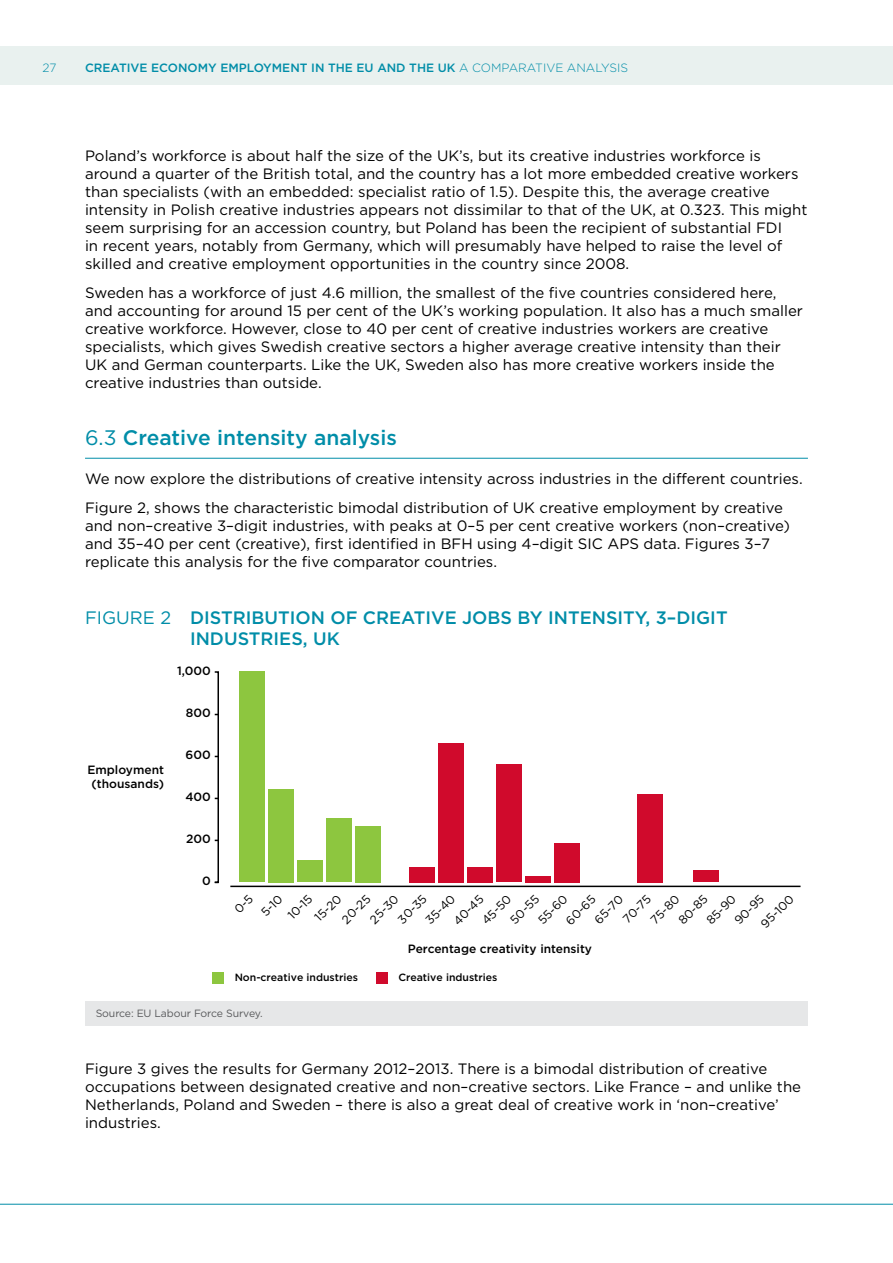
<style>
.page{position:relative;width:893px;height:1263px;background:#fff}
.page>*{position:absolute;margin:0;border:0;box-sizing:border-box;transform-origin:0 0}
.t1{font:500 21px "Gotham HTF";color:#008da8}
.t2{font:500 18px/21px "Gotham HTF";color:#008da8}
.t3{font:15px/18px "Gotham HTF";color:#000}
.t4{font:12px "Gotham HTF";color:#000}
.t5{font:500 12px/14.4px "Gotham HTF";color:#000;text-align:center}
.t6{font:500 12px "Gotham HTF";color:#008da8}
.t7{font:300 12px "Gotham HTF";color:#008da8}
.t8{font:500 10.5px "Gotham HTF";color:#000}
.t9{font:10.5px "Gotham HTF";letter-spacing:-.01em;color:#58595b}
.s1{font-weight:300}
.s2{font-weight:400}
</style>
<div class="page">
<div style="left:0;top:47px;width:893px;height:38px;background:#e9f1ef"></div>
<hr style="left:0;top:1204px;width:893px;height:1px;background:#008da8">
<hr style="left:85px;top:458px;width:723px;height:1px;background:#008da8">
<hr style="left:230px;top:886px;width:570px;height:1px;background:#000">
<svg style="left:214px;top:671px;width:5px;height:213px"></svg>
<div style="left:213px;top:972px;width:11px;height:11px;background:#8dc63f"></div>
<div style="left:376px;top:972px;width:12px;height:11px;background:#d00a2c"></div>
<div style="left:239px;top:671px;width:25px;height:211px;background:#8dc63f"></div>
<div style="left:268px;top:789px;width:26px;height:93px;background:#8dc63f"></div>
<div style="left:297px;top:860px;width:26px;height:22px;background:#8dc63f"></div>
<div style="left:326px;top:818px;width:26px;height:64px;background:#8dc63f"></div>
<div style="left:355px;top:826px;width:26px;height:56px;background:#8dc63f"></div>
<div style="left:409px;top:867px;width:26px;height:15px;background:#d00a2c"></div>
<div style="left:525px;top:876px;width:26px;height:6px;background:#d00a2c"></div>
<div style="left:467px;top:867px;width:26px;height:15px;background:#d00a2c"></div>
<div style="left:554px;top:843px;width:26px;height:39px;background:#d00a2c"></div>
<div style="left:637px;top:794px;width:25px;height:88px;background:#d00a2c"></div>
<div style="left:693px;top:870px;width:26px;height:12px;background:#d00a2c"></div>
<div style="left:496px;top:764px;width:26px;height:118px;background:#d00a2c"></div>
<div style="left:438px;top:743px;width:26px;height:139px;background:#d00a2c"></div>
<div style="left:85px;top:1001px;width:723px;height:24px;background:#e6e7e8"></div>
<p class="t7" style="left:43px;top:61px;width:15px">27</p>
<p class="t6" style="left:85px;top:61px;width:545px">CREATIVE ECONOMY EMPLOYMENT IN THE EU AND THE UK <span class="s1">A COMPARATIVE ANALYSIS</span></p>
<p class="t3" style="left:85px;top:147px;width:724px">Poland’s workforce is about half the size of the UK’s, but its creative industries workforce is around a quarter of the British total, and the country has a lot more embedded creative workers than specialists (with an embedded: specialist ratio of 1.5). Despite this, the average creative intensity in Polish creative industries appears not dissimilar to that of the UK, at 0.323. This might seem surprising for an accession country, but Poland has been the recipient of substantial FDI<br>in recent years, notably from Germany, which will presumably have helped to raise the level of skilled and creative employment opportunities in the country since 2008.</p>
<p class="t3" style="left:85px;top:283px;width:719px">Sweden has a workforce of just 4.6 million, the smallest of the five countries considered here, and accounting for around 15 per cent of the UK’s working population. It also has a much smaller creative workforce. However, close to 40 per cent of creative industries workers are creative specialists, which gives Swedish creative sectors a higher average creative intensity than their UK and German counterparts. Like the UK, Sweden also has more creative workers inside the creative industries than outside.</p>
<h1 class="t1" style="left:85px;top:426px;width:313px"><span class="s2">6.3</span> Creative intensity analysis</h1>
<p class="t3" style="left:85px;top:464px;width:719px;line-height:28.7px">We now explore the distributions of creative intensity across industries in the different countries.<br>Figure 2, shows the characteristic bimodal distribution of UK creative employment by creative</p>
<p class="t3" style="left:85px;top:516px;width:707px">and non–creative 3–digit industries, with peaks at 0–5 per cent creative workers (non–creative) and 35–40 per cent (creative), first identified in BFH using 4–digit SIC APS data. Figures 3–7 replicate this analysis for the five comparator countries.</p>
<p class="t2" style="left:190px;top:607px;width:539px;text-indent:-105px"><span class="s2">FIGURE 2</span> DISTRIBUTION OF CREATIVE JOBS BY INTENSITY, 3–DIGIT<br>INDUSTRIES, UK</p>
<p class="t5" style="left:177px;top:663px;width:35px">1,000</p>
<p class="t5" style="left:186px;top:705px;width:26px">800</p>
<p class="t5" style="left:87px;top:762px;width:78px">Employment (thousands)</p>
<p class="t5" style="left:186px;top:747px;width:27px">600</p>
<p class="t5" style="left:185px;top:789px;width:27px">400</p>
<p class="t5" style="left:186px;top:831px;width:26px">200</p>
<p class="t5" style="left:202px;top:873px;width:10px">0</p>
<p class="t4" style="left:258px;top:909px;width:26px;rotate:-45deg">5-10</p>
<p class="t4" style="left:285px;top:912px;width:31px;rotate:-45deg">10-15</p>
<p class="t4" style="left:312px;top:915px;width:34px;rotate:-45deg">15-20</p>
<p class="t4" style="left:339px;top:917px;width:37px;rotate:-45deg">20-25</p>
<p class="t4" style="left:367px;top:917px;width:37px;rotate:-45deg">25-30</p>
<p class="t4" style="left:395px;top:917px;width:37px;rotate:-45deg">30-35</p>
<p class="t4" style="left:704px;top:917px;width:38px;rotate:-45deg">85-90</p>
<p class="t4" style="left:479px;top:917px;width:38px;rotate:-45deg">45-50</p>
<p class="t4" style="left:535px;top:917px;width:37px;rotate:-45deg">55-60</p>
<p class="t4" style="left:423px;top:917px;width:38px;rotate:-45deg">35-40</p>
<p class="t4" style="left:592px;top:917px;width:37px;rotate:-45deg">65-70</p>
<p class="t4" style="left:620px;top:916px;width:36px;rotate:-45deg">70-75</p>
<p class="t4" style="left:648px;top:917px;width:37px;rotate:-45deg">75-80</p>
<p class="t4" style="left:758px;top:921px;width:43px;rotate:-45deg">95-100</p>
<p class="t4" style="left:451px;top:918px;width:38px;rotate:-45deg">40-45</p>
<p class="t4" style="left:507px;top:917px;width:37px;rotate:-45deg">50-55</p>
<p class="t4" style="left:676px;top:917px;width:37px;rotate:-45deg">80-85</p>
<p class="t4" style="left:732px;top:917px;width:38px;rotate:-45deg">90-95</p>
<p class="t4" style="left:563px;top:918px;width:38px;rotate:-45deg">60-65</p>
<p class="t5" style="left:408px;top:941px;width:186px">Percentage creativity intensity</p>
<p class="t8" style="left:235px;top:971px;width:125px">Non-creative industries</p>
<p class="t8" style="left:398px;top:971px;width:101px">Creative industries</p>
<p class="t9" style="left:96px;top:1007px;width:168px">Source: EU Labour Force Survey.</p>
<p class="t3" style="left:85px;top:1059px;width:718px">Figure 3 gives the results for Germany 2012–2013. There is a bimodal distribution of creative occupations between designated creative and non–creative sectors. Like France – and unlike the Netherlands, Poland and Sweden – there is also a great deal of creative work in ‘non–creative’ industries.</p>
</div>
